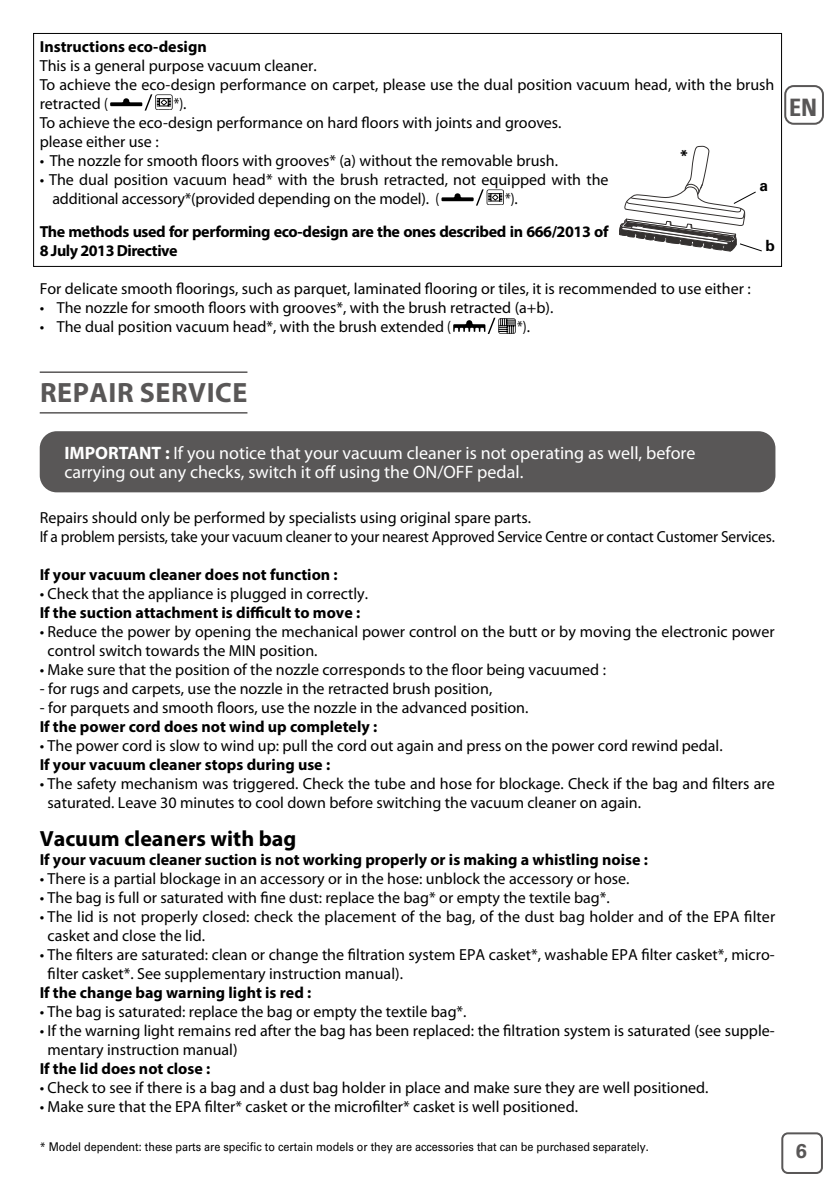
<style>
.page{position:relative;width:840px;height:1191px;background:#fff}
.page>*{position:absolute;margin:0;border:0;box-sizing:border-box;transform-origin:0 0}
.t1{font:700 28px "Myriad Pro";letter-spacing:.02em;color:#595757}
.t2{font:700 condensed 24px "Univers";color:#595757}
.t3{font:700 22px "Myriad Pro";color:#000}
.t4{font:700 20px "Univers";color:#595757}
.t5{font:18px/19px "Myriad Pro";color:#fff}
.t6{font:16px/19px "Myriad Pro";color:#000}
.t7{font:700 16px "Myriad Pro";color:#000}
.t8{font:16px/19px "Myriad Pro";color:#000;scale:.85 1}
.t9{font:700 16px/19px "Myriad Pro";letter-spacing:-.025em;color:#000}
.t10{font:700 15.4px "Univers";color:#000}
.t11{font:12px "Univers";color:#000;scale:.9 1}
.s1{font-weight:700}
</style>
<div class="page">
<div style="left:780px;top:1132px;width:42px;height:42px;border:2px solid #595757;border-radius:6px"></div>
<div style="left:33px;top:33px;width:748px;height:234px;border:1px solid #000"></div>
<hr style="left:40px;top:371px;width:207px;height:2px;background:#595757">
<hr style="left:40px;top:412px;width:207px;height:1px;background:#595757">
<svg style="left:110px;top:94px;width:62px;height:17px"></svg>
<svg style="left:441px;top:189px;width:62px;height:17px"></svg>
<svg style="left:453px;top:318px;width:62px;height:16px"></svg>
<svg style="left:619px;top:146px;width:143px;height:106px"></svg>
<div style="left:40px;top:431px;width:735px;height:61px;background:#595757;border-radius:17px"></div>
<div style="left:783px;top:85px;width:40px;height:40px;border:2px solid #595757;border-radius:9px"></div>
<p class="t7" style="left:40px;top:36px;width:168px">Instructions eco-design</p>
<p class="t6" style="left:40px;top:56px;width:735px">This is a general purpose vacuum cleaner.<br>To achieve the eco-design performance on carpet, please use the dual position vacuum head, with the brush retracted (</p>
<p class="t8" style="left:40px;top:94px;width:615px;text-indent:134px">*).<br>To achieve the eco-design performance on hard floors with joints and grooves. please either use :</p>
<p class="t6" style="left:40px;top:151px;width:519px">• The nozzle for smooth floors with grooves* (a) without the removable brush.</p>
<p class="t6" style="left:52px;top:170px;width:557px;text-indent:-13px">• The dual position vacuum head* with the brush retracted, not equipped with the additional accessory*(provided depending on the model). (</p>
<p class="t10" style="left:679px;top:146px;width:10px">*</p>
<p class="t10" style="left:758px;top:177px;width:10px">a</p>
<p class="t8" style="left:505px;top:189px;width:16px">*).</p>
<p class="t9" style="left:40px;top:221px;width:570px">The methods used for performing eco-design are the ones described in 666/2013 of<br>8 July 2013 Directive</p>
<p class="t6" style="left:40px;top:279px;width:712px">For delicate smooth floorings, such as parquet, laminated flooring or tiles, it is recommended to use either :</p>
<p class="t6" style="left:40px;top:298px;width:515px">• The nozzle for smooth floors with grooves*, with the brush retracted (a+b).</p>
<p class="t6" style="left:40px;top:317px;width:412px">• The dual position vacuum head*, with the brush extended (</p>
<p class="t8" style="left:517px;top:317px;width:17px">*).</p>
<p class="t10" style="left:765px;top:237px;width:11px">b</p>
<h2 class="t2" style="left:788px;top:93px;width:30px">EN</h2>
<h1 class="t1" style="left:40px;top:375px;width:209px">REPAIR SERVICE</h1>
<p class="t5" style="left:64px;top:443px;width:632px"><span class="s1">IMPORTANT :</span> If you notice that your vacuum cleaner is not operating as well, before carrying out any checks, switch it off using the ON/OFF pedal.</p>
<p class="t6" style="left:40px;top:508px;width:736px">Repairs should only be performed by specialists using original spare parts.<br>If a problem persists, take your vacuum cleaner to your nearest Approved Service Centre or contact Customer Services.</p>
<p class="t7" style="left:40px;top:564px;width:299px">If your vacuum cleaner does not function :</p>
<p class="t6" style="left:40px;top:584px;width:329px">• Check that the appliance is plugged in correctly.</p>
<p class="t7" style="left:40px;top:602px;width:322px">If the suction attachment is difficult to move :</p>
<p class="t6" style="left:48px;top:622px;width:728px;text-indent:-8px">• Reduce the power by opening the mechanical power control on the butt or by moving the electronic power control switch towards the MIN position.</p>
<p class="t6" style="left:40px;top:660px;width:567px">• Make sure that the position of the nozzle corresponds to the floor being vacuumed :</p>
<p class="t6" style="left:40px;top:679px;width:454px">- for rugs and carpets, use the nozzle in the retracted brush position,</p>
<p class="t6" style="left:40px;top:698px;width:490px">- for parquets and smooth floors, use the nozzle in the advanced position.</p>
<p class="t7" style="left:40px;top:716px;width:339px">If the power cord does not wind up completely :</p>
<p class="t6" style="left:40px;top:736px;width:684px">• The power cord is slow to wind up: pull the cord out again and press on the power cord rewind pedal.</p>
<p class="t7" style="left:40px;top:754px;width:292px">If your vacuum cleaner stops during use :</p>
<p class="t6" style="left:48px;top:774px;width:728px;text-indent:-8px">• The safety mechanism was triggered. Check the tube and hose for blockage. Check if the bag and filters are saturated. Leave 30 minutes to cool down before switching the vacuum cleaner on again.</p>
<h3 class="t3" style="left:40px;top:824px;width:258px">Vacuum cleaners with bag</h3>
<p class="t7" style="left:40px;top:849px;width:609px">If your vacuum cleaner suction is not working properly or is making a whistling noise :</p>
<p class="t6" style="left:40px;top:869px;width:591px">• There is a partial blockage in an accessory or in the hose: unblock the accessory or hose.</p>
<p class="t6" style="left:40px;top:888px;width:571px">• The bag is full or saturated with fine dust: replace the bag* or empty the textile bag*.</p>
<p class="t6" style="left:48px;top:907px;width:728px;text-indent:-8px">• The lid is not properly closed: check the placement of the bag, of the dust bag holder and of the EPA filter casket and close the lid.</p>
<p class="t6" style="left:48px;top:945px;width:728px;text-indent:-8px">• The filters are saturated: clean or change the filtration system EPA casket*, washable EPA filter casket*, micro&shy;filter casket*. See supplementary instruction manual).</p>
<p class="t7" style="left:40px;top:982px;width:273px">If the change bag warning light is red :</p>
<p class="t6" style="left:40px;top:1002px;width:428px">• The bag is saturated: replace the bag or empty the textile bag*.</p>
<p class="t6" style="left:48px;top:1021px;width:728px;text-indent:-8px">• If the warning light remains red after the bag has been replaced: the filtration system is saturated (see supple&shy;mentary instruction manual)</p>
<p class="t7" style="left:40px;top:1058px;width:172px">If the lid does not close :</p>
<p class="t6" style="left:40px;top:1078px;width:670px">• Check to see if there is a bag and a dust bag holder in place and make sure they are well positioned.</p>
<p class="t6" style="left:40px;top:1097px;width:539px">• Make sure that the EPA filter* casket or the microfilter* casket is well positioned.</p>
<p class="t11" style="left:40px;top:1139px;width:678px">* Model dependent: these parts are specific to certain models or they are accessories that can be purchased separately.</p>
<p class="t4" style="left:795px;top:1139px;width:13px">6</p>
</div>
